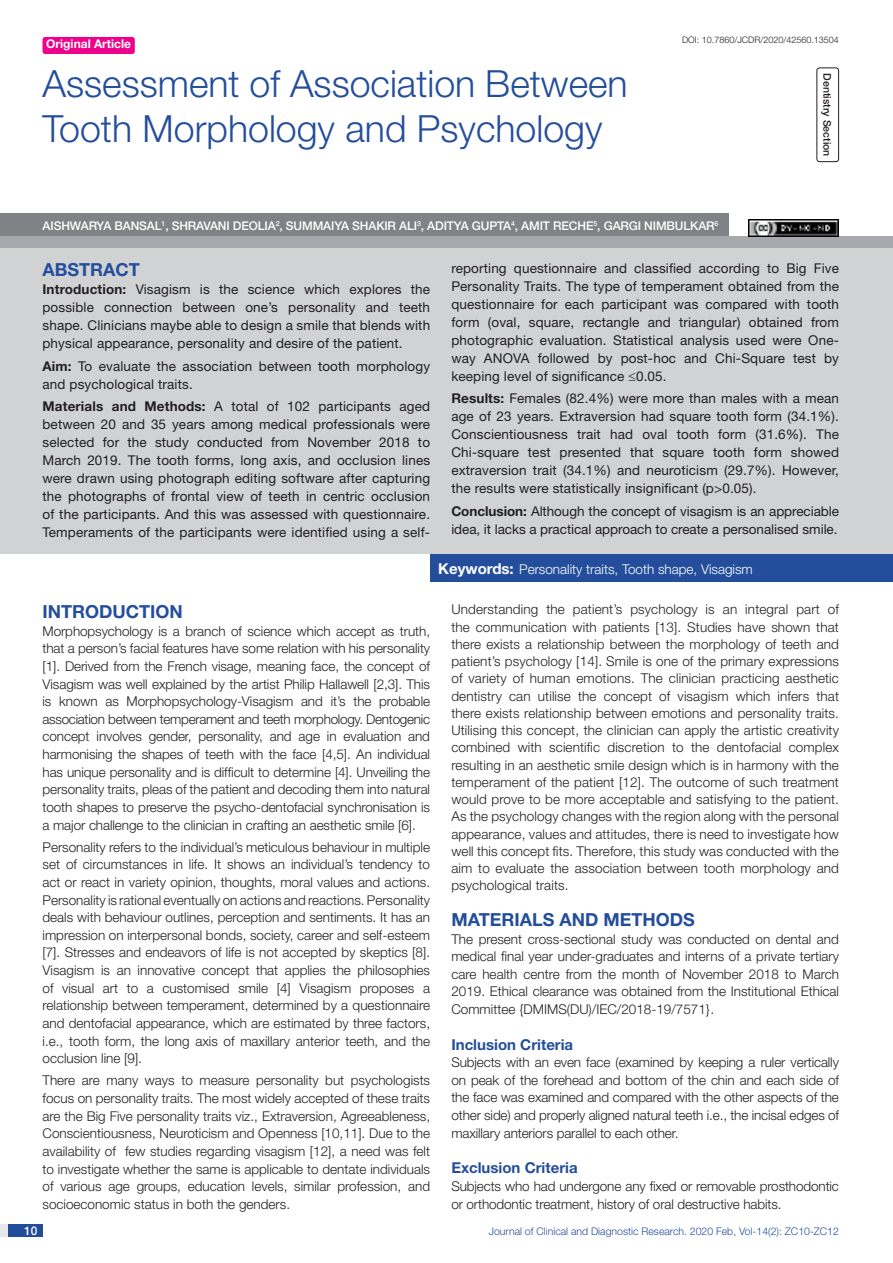
<style>
.page{position:relative;width:893px;height:1263px;background:#fff}
.page>*{position:absolute;margin:0;border:0;box-sizing:border-box;transform-origin:0 0}
.t1{font:300 37.5px/45px "Helvetica Neue";color:#244e9b}
.Heading{font:700 18px "Helvetica Neue";color:#244e9b}
.Abstract_head{font:700 18px "Helvetica Neue";color:#244e9b}
.HEAD_2{font:700 15px "Helvetica Neue";color:#244e9b}
.Body_text{font:300 13.5px/17.7px "Helvetica Neue";letter-spacing:-.005em;color:#231f20;text-align:justify}
.Abstract_Text{font:13.5px/18px "Helvetica Neue";letter-spacing:.01em;color:#231f20;text-align:justify}
.Key_words{font:300 13.5px "Helvetica Neue";color:#fff}
.Author{font:500 12px "Helvetica Neue";letter-spacing:-.01em;color:#fff}
.t2{font:700 12px "Helvetica Neue";color:#fff}
.t3{font:300 10.5px "Helvetica Neue";color:#244e9b}
.section{font:500 10.5px "Helvetica Neue";color:#231f20}
.DOI{font:300 9px "Helvetica Neue";color:#231f20}
.s1{font-weight:700}
.s2{font-weight:700;font-size:15px}
</style>
<div class="page">
<div style="left:0;top:1224px;width:43px;height:13px;background:#e6e7e9"></div>
<div style="left:8px;top:1224px;width:35px;height:13px;background:#214c99"></div>
<div style="left:43px;top:37px;width:92px;height:17px;background:#ed028c;border-radius:3px"></div>
<div style="left:816px;top:67px;width:23px;height:95px;border:1px solid #231f20;border-radius:3px"></div>
<div style="left:0;top:236px;width:893px;height:12px;background:#a8a9ad"></div>
<div style="left:0;top:213px;width:728px;height:23px;background:#808285"></div>
<div style="left:0;top:248px;width:893px;height:306px;background:#d1d2d4"></div>
<div style="left:430px;top:554px;width:463px;height:28px;background:#244e9b"></div>
<img style="left:749px;top:219px;width:90px;height:17px">
<p class="t2" style="left:46px;top:37px;width:87px">Original Article</p>
<p class="t1" style="left:43px;top:60px;width:587px">Assessment of Association Between<br>Tooth Morphology and Psychology</p>
<p class="DOI" style="left:682px;top:35px;width:158px">DOI: 10.7860/JCDR/2020/42560.13504</p>
<p class="section" style="left:834px;top:73px;width:85px;rotate:90deg">DENTISTRY SECTION</p>
<p class="Author" style="left:43px;top:218px;width:677px">AISHWARYA BANSAL<sup>1</sup>, SHRAVANI DEOLIA<sup>2</sup>, SUMMAIYA SHAKIR ALI<sup>3</sup>, ADITYA GUPTA<sup>4</sup>, AMIT RECHE<sup>5</sup>, GARG I NIMBULKAR<sup>6</sup></p>
<p class="Abstract_head" style="left:43px;top:259px;width:38px">ABSTR</p>
<p class="Abstract_head" style="left:103px;top:259px;width:26px">ACT</p>
<p class="Abstract_Text" style="left:43px;top:280px;width:389px"><span class="s1">Introduction:</span> Visagism is the science which explores the possible connection between one’s personality and teeth shape. Clinicians maybe able to design a smile that blends with physical appearance, personality and desire of the patient.</p>
<p class="Abstract_Text" style="left:43px;top:357px;width:389px"><span class="s1">Aim:</span> To evaluate the association between tooth morphology and psychological traits.</p>
<p class="Abstract_Text" style="left:43px;top:397px;width:389px"><span class="s1">Materials and Methods:</span> A total of 102 participants aged between 20 and 35 years among medical professionals were selected for the study conducted from November 2018 to March 2019. The tooth forms, long axis, and occlusion lines were drawn using photograph editing software after capturing the photographs of frontal view of teeth in centric occlusion of the participants. And this was assessed with questionnaire.<br>Temperaments of the participants were identified using a self-</p>
<p class="Abstract_Text" style="left:451px;top:259px;width:389px">reporting questionnaire and classified according to Big Five Personality Traits. The type of temperament obtained from the questionnaire for each participant was compared with tooth form (oval, square, rectangle and triangular) obtained from photographic evaluation. Statistical analysis used were One&shy;way ANOVA followed by post-hoc and Chi-Square test by keeping level of significance ≤0.05.</p>
<p class="Abstract_Text" style="left:451px;top:389px;width:389px"><span class="s1">Results:</span> Females (82.4%) were more than males with a mean age of 23 years. Extraversion had square tooth form (34.1%).<br>Conscientiousness trait had oval tooth form (31.6%). The Chi-square test presented that square tooth form showed extraversion trait (34.1%) and neuroticism (29.7%). However, the results were statistically insignificant (p&gt;0.05).</p>
<p class="Abstract_Text" style="left:451px;top:501px;width:389px"><span class="s1">Conclusion:</span> Although the concept of visagism is an appreciable idea, it lacks a practical approach to create a personalised smile.</p>
<p class="Key_words" style="left:438px;top:561px;width:316px"><span class="s2">Keywords:</span> Personality traits, Tooth shape, Visagism</p>
<p class="Heading" style="left:43px;top:600px;width:142px">Introduction</p>
<p class="Body_text" style="left:43px;top:622px;width:389px">Morphopsychology is a branch of science which accept as truth, that a person’s facial features have some relation with his personality [1]. Derived from the French visage, meaning face, the concept of Visagism was well explained by the artist Philip Hallawell [2,3]. This is known as Morphopsychology-Visagism and it’s the probable association between temperament and teeth morphology. Dentogenic concept involves gender, personality, and age in evaluation and harmonising the shapes of teeth with the face [4,5]. An individual has unique personality and is difficult to determine [4]. Unveiling the personality traits, pleas of the patient and decoding them into natural tooth shapes to preserve the psycho-dentofacial synchronisation is a major challenge to the clinician in crafting an aesthetic smile [6].</p>
<p class="Body_text" style="left:43px;top:838px;width:389px">Personality refers to the individual’s meticulous behaviour in multiple set of circumstances in life. It shows an individual’s tendency to act or react in variety opinion, thoughts, moral values and actions.<br>Personality is rational eventually on actions and reactions. Personality deals with behaviour outlines, perception and sentiments. It has an impression on interpersonal bonds, society, career and self-esteem [7]. Stresses and endeavors of life is not accepted by skeptics [8].<br>Visagism is an innovative concept that applies the philosophies of visual art to a customised smile [4] Visagism proposes a relationship between temperament, determined by a questionnaire and dentofacial appearance, which are estimated by three factors, i.e., tooth form, the long axis of maxillary anterior teeth, and the occlusion line [9].</p>
<p class="Body_text" style="left:43px;top:1071px;width:389px">There are many ways to measure personality but psychologists focus on personality traits. The most widely accepted of these traits are the Big Five personality traits viz., Extraversion, Agreeableness, Conscientiousness, Neuroticism and Openness [10,11]. Due to the availability of few studies regarding visagism [12], a need was felt to investigate whether the same is applicable to dentate individuals of various age groups, education levels, similar profession, and socioeconomic status in both the genders.</p>
<p class="Body_text" style="left:451px;top:601px;width:389px;line-height:17.2px">Understanding the patient’s psychology is an integral part of the communication with patients [13]. Studies have shown that there exists a relationship between the morphology of teeth and patient’s psychology [14]. Smile is one of the primary expressions of variety of human emotions. The clinician practicing aesthetic dentistry can utilise the concept of visagism which infers that there exists relationship between emotions and personality traits.<br>Utilising this concept, the clinician can apply the artistic creativity combined with scientific discretion to the dentofacial complex resulting in an aesthetic smile design which is in harmony with the temperament of the patient [12]. The outcome of such treatment would prove to be more acceptable and satisfying to the patient.<br>As the psychology changes with the region along with the personal appearance, values and attitudes, there is need to investigate how well this concept fits. Therefore, this study was conducted with the aim to evaluate the association between tooth morphology and psychological traits.</p>
<p class="Heading" style="left:451px;top:909px;width:245px">Materials and methods</p>
<p class="Body_text" style="left:451px;top:930px;width:389px">The present cross-sectional study was conducted on dental and medical final year under-graduates and interns of a private tertiary care health centre from the month of November 2018 to March 2019. Ethical clearance was obtained from the Institutional Ethical Committee {DMIMS(DU)/IEC/2018-19/7571}.</p>
<p class="HEAD_2" style="left:451px;top:1035px;width:123px">Inclusion Criteria</p>
<p class="Body_text" style="left:451px;top:1053px;width:389px">Subjects with an even face (examined by keeping a ruler vertically on peak of the forehead and bottom of the chin and each side of the face was examined and compared with the other aspects of the other side) and properly aligned natural teeth i.e., the incisal edges of maxillary anteriors parallel to each other.</p>
<p class="HEAD_2" style="left:451px;top:1159px;width:128px">Exclusion Criteria</p>
<p class="Body_text" style="left:451px;top:1177px;width:389px">Subjects who had undergone any fixed or removable prosthodontic or orthodontic treatment, history of oral destructive habits.</p>
<p class="Author" style="left:24px;top:1223px;width:15px">10</p>
<p class="t3" style="left:489px;top:1225px;width:352px">Journal of Clinical and Diagnostic Research. 2020 Feb, Vol-14(2): ZC10-ZC12</p>
</div>
